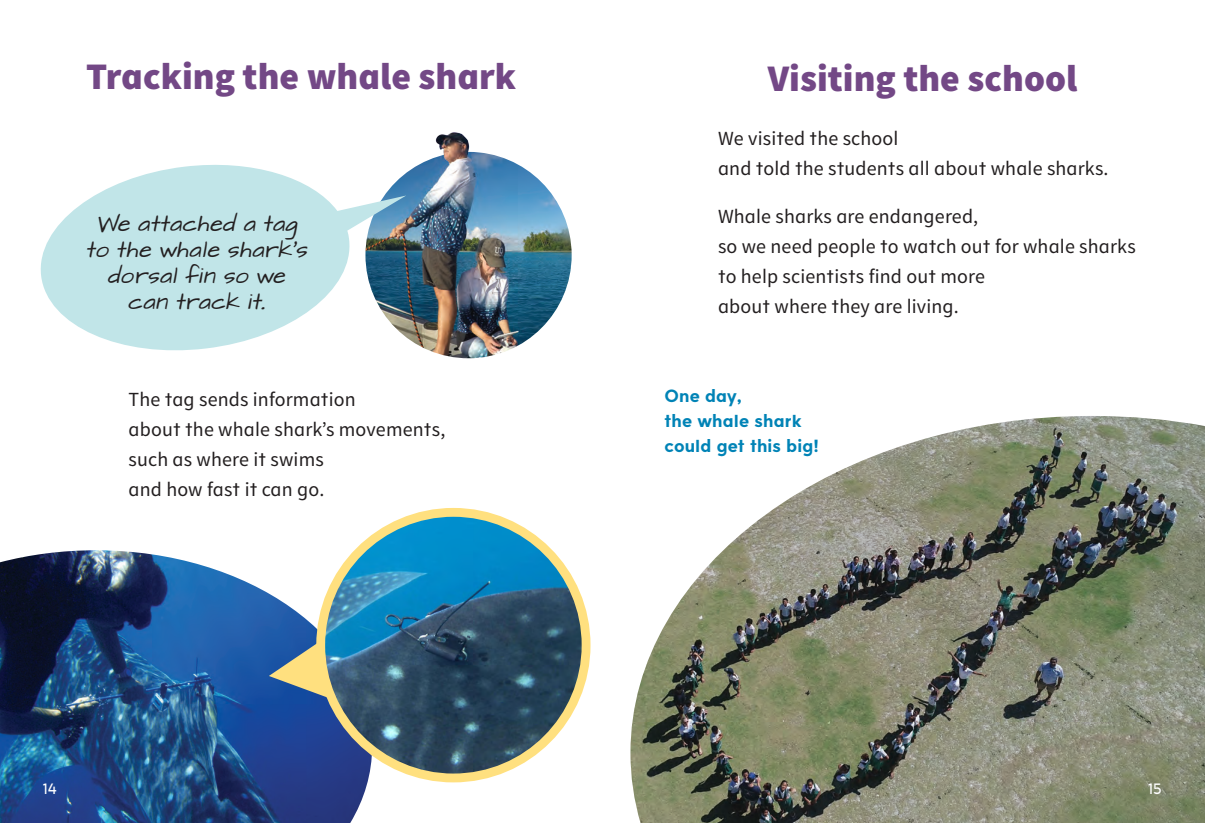
<style>
.page{position:relative;width:1205px;height:823px;background:#fff}
.page>*{position:absolute;margin:0;border:0;box-sizing:border-box;transform-origin:0 0}
.Heading_1{font:900 37.5px "Source Sans Pro";color:#734886}
.Tipu_body{font:20px/30px "Tipu";letter-spacing:.01em;color:#231f20}
.Tipu_body-2{font:italic 18.25px/26.1px "Pakiwaituhi";letter-spacing:.01em;color:#231f20;text-align:center}
.body{font:700 17.5px/25px "Aronui";letter-spacing:.01em;color:#0083b6}
.t1{font:15px "Aronui";color:#fff}
</style>
<div class="page">
<img style="left:630px;top:416px;width:575px;height:406px">
<img style="left:0;top:550px;width:372px;height:272px">
<svg style="left:269px;top:636px;width:65px;height:66px;background:#768b94"></svg>
<img style="left:321px;top:512px;width:265px;height:265px;border-radius:133px">
<div style="left:316px;top:507px;width:274px;height:275px;border:9px solid #ffe07f;border-radius:50%"></div>
<img style="left:365px;top:152px;width:207px;height:206px;border-radius:103px">
<img style="left:422px;top:132px;width:64px;height:72px">
<svg style="left:40px;top:165px;width:366px;height:186px;fill:#c1e5e8"></svg>
<p class="Heading_1" style="left:86px;top:51px;width:431px">Tracking the whale shark</p>
<p class="Tipu_body-2" style="left:86px;top:211px;width:223px">We attached a tag to the whale shark’s dorsal fin so we can track it.</p>
<p class="Tipu_body" style="left:128px;top:385px;width:318px">The tag sends information<br>about the whale shark’s movements, such as where it swims<br>and how fast it can go.</p>
<p class="Heading_1" style="left:768px;top:52px;width:311px">Visiting the school</p>
<p class="Tipu_body" style="left:718px;top:125px;width:392px">We visited the school<br>and told the students all about whale sharks.</p>
<p class="Tipu_body" style="left:718px;top:203px;width:419px">Whale sharks are endangered,<br>so we need people to watch out for whale sharks to help scientists find out more<br>about where they are living.</p>
<p class="body" style="left:664px;top:383px;width:156px">One day,<br>the whale shark could get this big!</p>
<p class="t1" style="left:43px;top:779px;width:16px">14</p>
<p class="t1" style="left:1147px;top:779px;width:16px">15</p>
</div>
